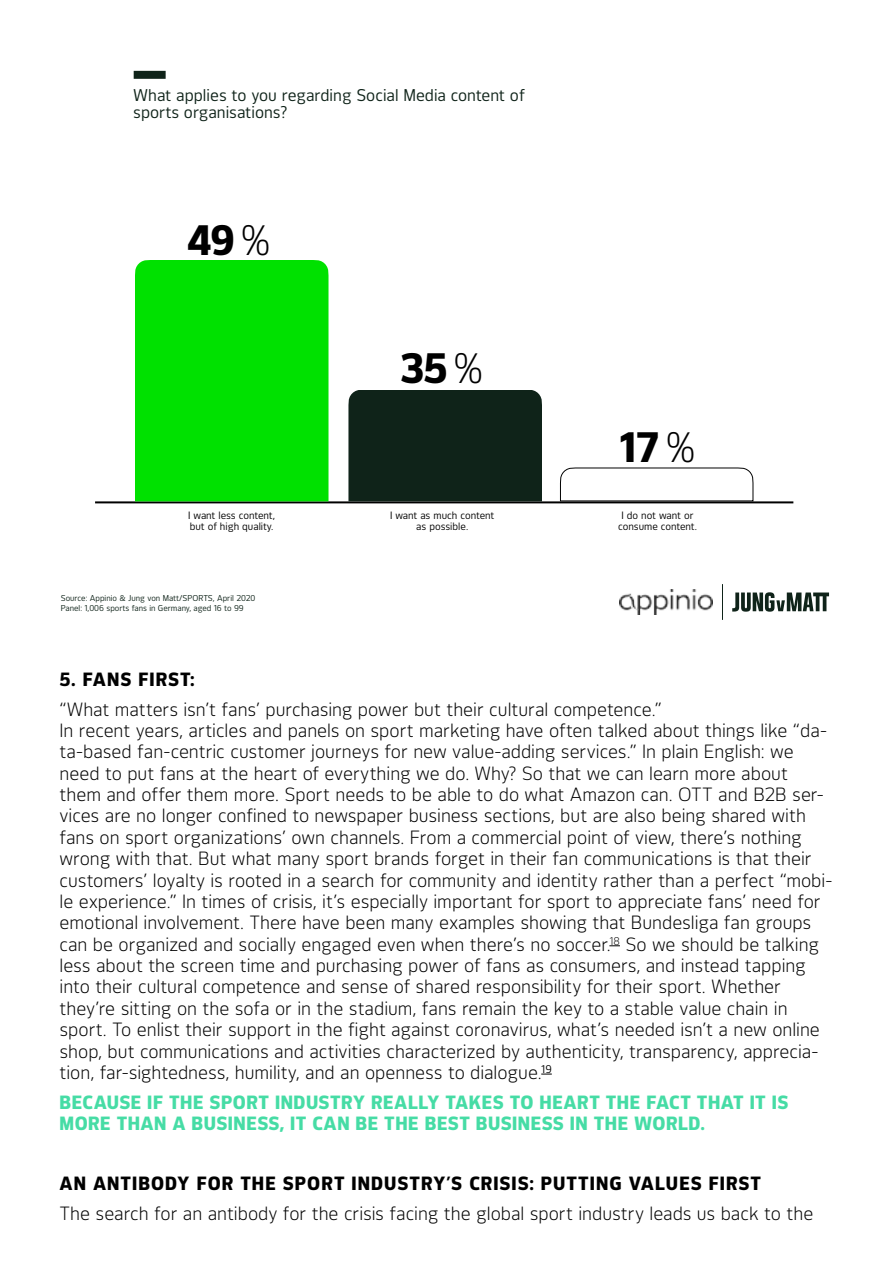
<style>
.page{position:relative;width:893px;height:1263px;background:#fff}
.page>*{position:absolute;margin:0;border:0;box-sizing:border-box;transform-origin:0 0}
.t1{font:700 39.9px "Carloschi";color:#000}
.t2{font:18px/21.3px "Carloschi";letter-spacing:-.005em;color:#000}
.t3{font:700 18px/21.3px "Carloschi";letter-spacing:.025em;color:#46dca5}
.t4{font:700 18px "Carloschi";letter-spacing:.055em;color:#000}
.t5{font:15.9px/17.5px "Carloschi";color:#0f2319}
.t6{font:10.05px/11.1px "Carloschi";color:#000;text-align:center}
.t7{font:7.95px/9.6px "Carloschi";color:#0f2319}
.s1{font-weight:400}
</style>
<div class="page">
<img style="left:620px;top:589px;width:92px;height:25px">
<hr style="left:722px;top:584px;width:1px;height:36px;background:#0f2319">
<svg style="left:732px;top:592px;width:97px;height:20px"></svg>
<hr style="left:96px;top:501px;width:696px;height:2px;background:#000">
<svg style="left:560px;top:467px;width:193px;height:34px"></svg>
<div style="left:348px;top:390px;width:194px;height:111px;background:#0f2319"></div>
<div style="left:135px;top:260px;width:193px;height:241px;background:#00e100"></div>
<div style="left:134px;top:71px;width:32px;height:8px;background:#0f2319"></div>
<p class="t5" style="left:133px;top:86px;width:393px">What applies to you regarding Social Media content of sports organisations?</p>
<h1 class="t1" style="left:187px;top:216px;width:85px">49<span class="s1">%</span></h1>
<h1 class="t1" style="left:400px;top:344px;width:85px">35<span class="s1">%</span></h1>
<h1 class="t1" style="left:619px;top:423px;width:78px">17<span class="s1">%</span></h1>
<p class="t6" style="left:188px;top:510px;width:88px;text-align:left">I want less content, but of high quality.</p>
<p class="t6" style="left:390px;top:510px;width:106px">I want as much content as possible.</p>
<p class="t6" style="left:618px;top:510px;width:80px">I do not want or consume content.</p>
<p class="t7" style="left:61px;top:593px;width:196px">Source: Appinio &amp; Jung von Matt/SPORTS, April 2020<br>Panel: 1,006 sports fans in Germany, aged 16 to 99</p>
<p class="t4" style="left:60px;top:668px;width:137px">5. FANS FIRST:</p>
<p class="t2" style="left:60px;top:699px;width:774px">“What matters isn’t fans’ purchasing power but their cultural competence.”<br>In recent years, articles and panels on sport marketing have often talked about things like “da&shy;ta-based fan-centric customer journeys for new value-adding services.” In plain English: we need to put fans at the heart of everything we do. Why? So that we can learn more about them and offer them more. Sport needs to be able to do what Amazon can. OTT and B2B ser&shy;vices are no longer confined to newspaper business sections, but are also being shared with fans on sport organizations’ own channels. From a commercial point of view, there’s nothing wrong with that. But what many sport brands forget in their fan communications is that their customers’ loyalty is rooted in a search for community and identity rather than a perfect “mobi&shy;le experience.” In times of crisis, it’s especially important for sport to appreciate fans’ need for emotional involvement. There have been many examples showing that Bundesliga fan groups can be organized and socially engaged even when there’s no soccer.<sup>18</sup> So we should be talking less about the screen time and purchasing power of fans as consumers, and instead tapping into their cultural competence and sense of shared responsibility for their sport. Whether they’re sitting on the sofa or in the stadium, fans remain the key to a stable value chain in sport. To enlist their support in the fight against coronavirus, what’s needed isn’t a new online shop, but communications and activities characterized by authenticity, transparency, apprecia&shy;tion, far-sightedness, humility, and an openness to dialogue.<sup>19</sup></p>
<p class="t3" style="left:60px;top:1091px;width:730px">BECAUSE IF THE SPORT INDUSTRY REALLY TAKES TO HEART THE FACT THAT IT IS<br>MORE THAN A BUSINESS, IT CAN BE THE BEST BUSINESS IN THE WORLD.</p>
<p class="t4" style="left:60px;top:1172px;width:703px">AN ANTIBODY FOR THE SPORT INDUSTRY’S CRISIS: PUTTING VALUES FIRST</p>
<p class="t2" style="left:60px;top:1203px;width:755px">The search for an antibody for the crisis facing the global sport industry leads us back to the</p>
</div>
